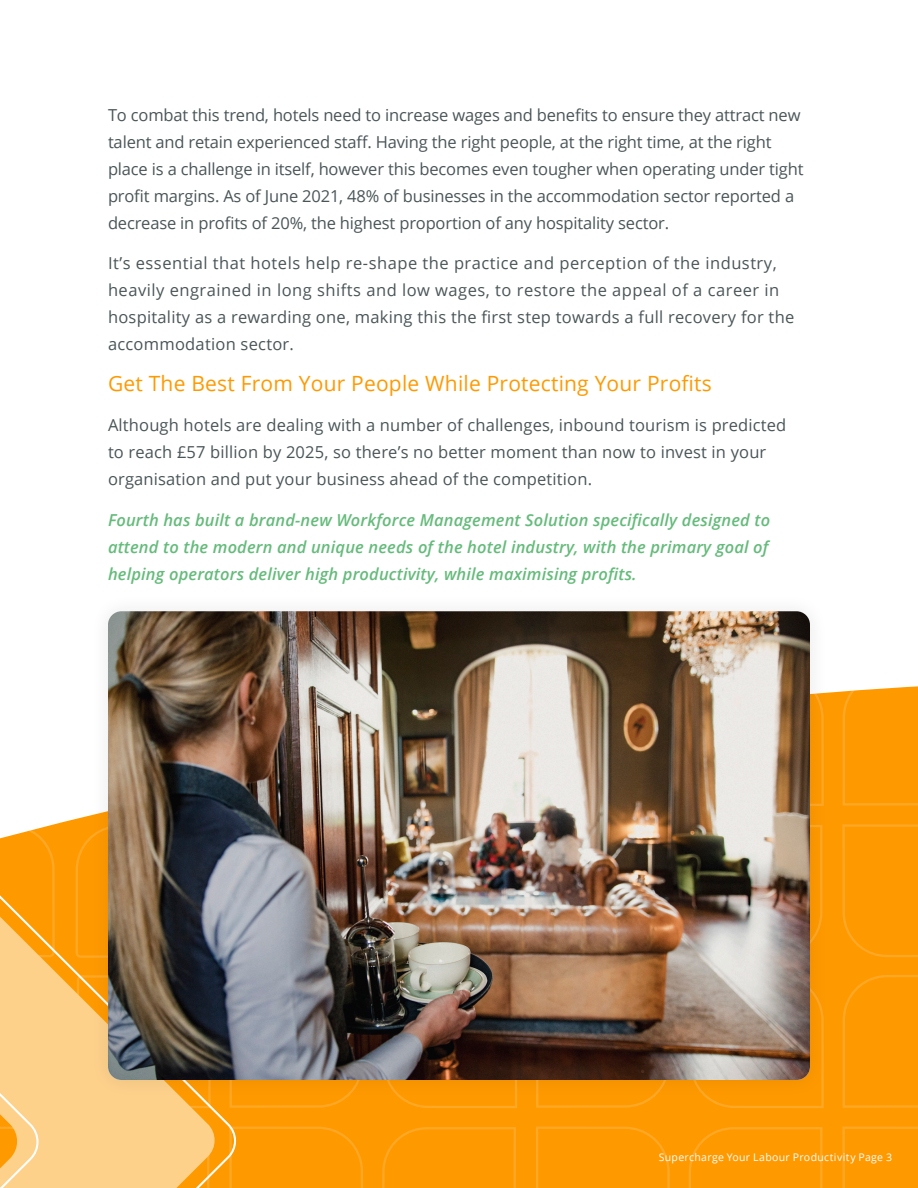
<style>
.page{position:relative;width:918px;height:1188px;background:#fff}
.page>*{position:absolute;margin:0;border:0;box-sizing:border-box;transform-origin:0 0}
.t1{font:21px "Open Sans";letter-spacing:.01em;color:#f90}
.t2{font:16.5px/27px "Open Sans";letter-spacing:-.01em;color:#4a5557}
.t3{font:16.5px/27px "Open Sans";letter-spacing:.03em;color:#4a5557}
.t4{font:italic 600 16.5px/27px "Open Sans";letter-spacing:.01em;color:#65bb7b;text-align:justify}
.t5{font:16.5px/27px "Open Sans";letter-spacing:.01em;color:#4a5557}
.t6{font:10.5px "Open Sans";letter-spacing:.03em;color:#fff}
</style>
<div class="page">
<div style="left:236px;top:691px;width:682px;height:497px;background:#f90"></div>
<svg style="left:689px;top:1127px;width:133px;height:61px;background:#ff9902"></svg>
<svg style="left:690px;top:1099px;width:134px;height:9px"></svg>
<svg style="left:842px;top:1127px;width:76px;height:61px;background:#ff9902"></svg>
<div style="left:843px;top:975px;width:75px;height:133px;background:#f90"></div>
<svg style="left:382px;top:1127px;width:134px;height:61px;background:#ff9902"></svg>
<svg style="left:383px;top:1099px;width:134px;height:9px"></svg>
<div style="left:536px;top:1127px;width:134px;height:61px;background:#f90"></div>
<svg style="left:536px;top:1099px;width:134px;height:9px"></svg>
<div style="left:236px;top:1127px;width:127px;height:61px;background:#f90"></div>
<svg style="left:236px;top:1099px;width:127px;height:9px"></svg>
<svg style="left:842px;top:824px;width:76px;height:133px;background:#ff9902"></svg>
<svg style="left:843px;top:686px;width:75px;height:120px;background:#ff9c07"></svg>
<svg style="left:0;top:815px;width:236px;height:373px;background:#fec062"></svg>
<div style="left:89px;top:592px;width:740px;height:507px;background:#231f20;opacity:.1"></div>
<img style="left:108px;top:611px;width:702px;height:469px">
<p class="t2" style="left:108px;top:101px;width:697px">To combat this trend, hotels need to increase wages and benefits to ensure they attract new talent and retain experienced staff. Having the right people, at the right time, at the right place is a challenge in itself, however this becomes even tougher when operating under tight profit margins. As of June 2021, 48% of businesses in the accommodation sector reported a decrease in profits of 20%, the highest proportion of any hospitality sector.</p>
<p class="t3" style="left:108px;top:251px;width:688px">It’s essential that hotels help re-shape the practice and perception of the industry, heavily engrained in long shifts and low wages, to restore the appeal of a career in hospitality as a rewarding one, making this the first step towards a full recovery for the accommodation sector.</p>
<p class="t1" style="left:108px;top:369px;width:605px">Get The Best From Your People While Protecting Your Profits</p>
<p class="t5" style="left:108px;top:411px;width:680px">Although hotels are dealing with a number of challenges, inbound tourism is predicted to reach £57 billion by 2025, so there’s no better moment than now to invest in your organisation and put your business ahead of the competition.</p>
<p class="t4" style="left:108px;top:506px;width:664px">Fourth has built a brand-new Workforce Management Solution specifically designed to attend to the modern and unique needs of the hotel industry, with the primary goal of helping operators deliver high productivity, while maximising profits.</p>
<p class="t6" style="left:659px;top:1153px;width:235px">Supercharge Your Labour Productivity Page 3</p>
</div>
